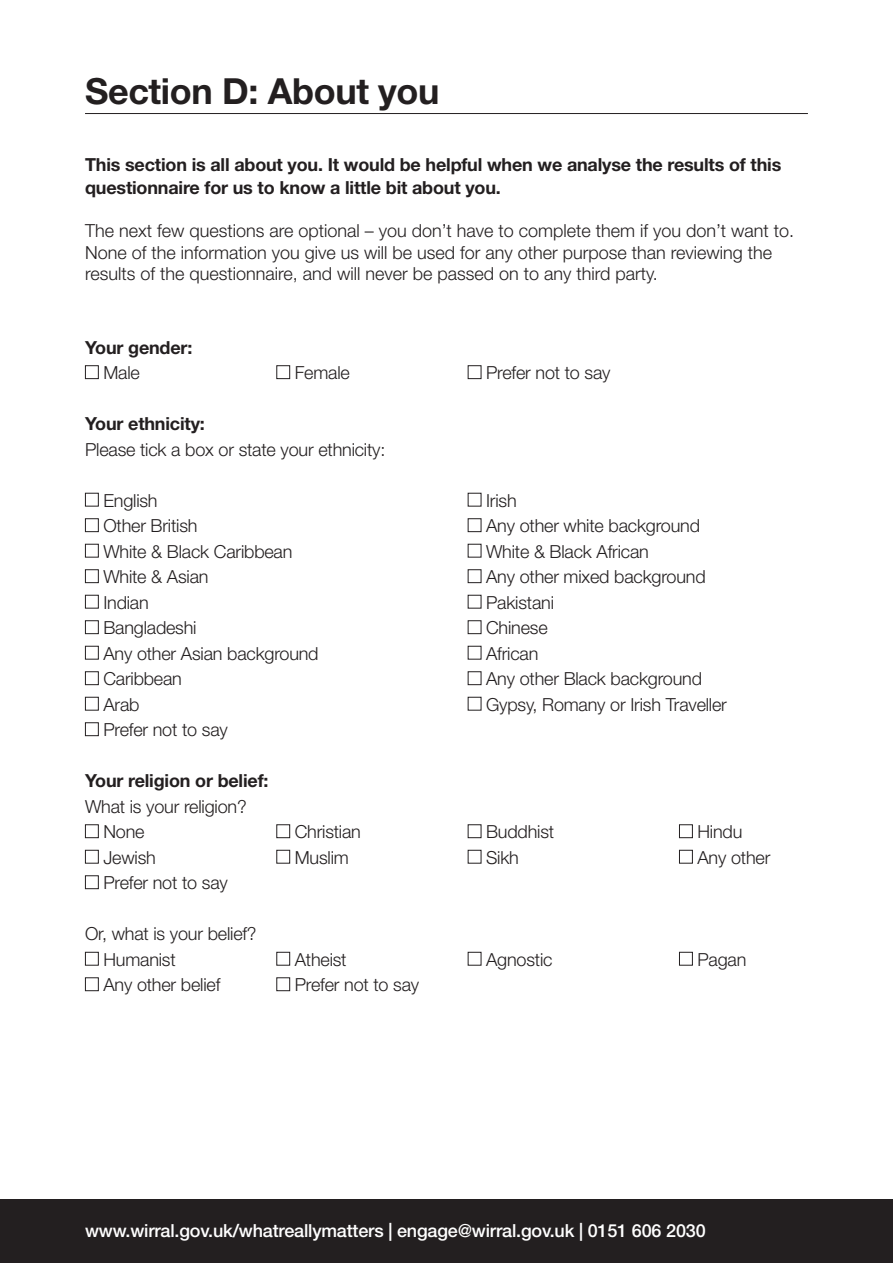
<style>
.page{position:relative;width:893px;height:1263px;background:#fff}
.page>*{position:absolute;margin:0;border:0;box-sizing:border-box;transform-origin:0 0}
.t1{font:700 36px "Helvetica Neue LT Std";letter-spacing:-.01em;color:#231f20}
.t2{font:300 18px/21.6px "Helvetica Neue LT Std";letter-spacing:-.01em;color:#231f20}
.t3{font:700 18px/22.5px "Helvetica Neue LT Std";letter-spacing:-.01em;color:#231f20}
.t4{font:500 18px "Helvetica Neue LT Std";letter-spacing:-.01em;color:#fff}
</style>
<div class="page">
<div style="left:85px;top:365px;width:14px;height:14px;border:1px solid #231f20"></div>
<div style="left:276px;top:365px;width:14px;height:14px;border:1px solid #231f20"></div>
<div style="left:468px;top:365px;width:13px;height:14px;border:1px solid #231f20"></div>
<div style="left:85px;top:493px;width:14px;height:13px;border:1px solid #231f20"></div>
<div style="left:468px;top:518px;width:13px;height:14px;border:1px solid #231f20"></div>
<div style="left:85px;top:518px;width:14px;height:14px;border:1px solid #231f20"></div>
<div style="left:85px;top:544px;width:14px;height:13px;border:1px solid #231f20"></div>
<div style="left:468px;top:569px;width:13px;height:14px;border:1px solid #231f20"></div>
<div style="left:85px;top:569px;width:14px;height:14px;border:1px solid #231f20"></div>
<div style="left:85px;top:595px;width:14px;height:13px;border:1px solid #231f20"></div>
<div style="left:468px;top:595px;width:13px;height:13px;border:1px solid #231f20"></div>
<div style="left:85px;top:620px;width:14px;height:14px;border:1px solid #231f20"></div>
<div style="left:468px;top:620px;width:13px;height:14px;border:1px solid #231f20"></div>
<div style="left:85px;top:646px;width:14px;height:13px;border:1px solid #231f20"></div>
<div style="left:468px;top:671px;width:13px;height:14px;border:1px solid #231f20"></div>
<div style="left:85px;top:671px;width:14px;height:14px;border:1px solid #231f20"></div>
<div style="left:468px;top:646px;width:13px;height:13px;border:1px solid #231f20"></div>
<div style="left:85px;top:697px;width:14px;height:13px;border:1px solid #231f20"></div>
<div style="left:679px;top:824px;width:14px;height:14px;border:1px solid #231f20"></div>
<div style="left:468px;top:824px;width:13px;height:14px;border:1px solid #231f20"></div>
<div style="left:276px;top:824px;width:14px;height:14px;border:1px solid #231f20"></div>
<div style="left:85px;top:824px;width:14px;height:14px;border:1px solid #231f20"></div>
<div style="left:679px;top:850px;width:14px;height:13px;border:1px solid #231f20"></div>
<div style="left:468px;top:850px;width:13px;height:13px;border:1px solid #231f20"></div>
<div style="left:276px;top:850px;width:14px;height:13px;border:1px solid #231f20"></div>
<div style="left:85px;top:850px;width:14px;height:13px;border:1px solid #231f20"></div>
<div style="left:85px;top:875px;width:14px;height:14px;border:1px solid #231f20"></div>
<div style="left:679px;top:952px;width:14px;height:13px;border:1px solid #231f20"></div>
<div style="left:468px;top:952px;width:13px;height:13px;border:1px solid #231f20"></div>
<div style="left:276px;top:952px;width:14px;height:13px;border:1px solid #231f20"></div>
<div style="left:85px;top:952px;width:14px;height:13px;border:1px solid #231f20"></div>
<div style="left:276px;top:977px;width:14px;height:14px;border:1px solid #231f20"></div>
<div style="left:85px;top:977px;width:14px;height:14px;border:1px solid #231f20"></div>
<div style="left:468px;top:697px;width:13px;height:13px;border:1px solid #231f20"></div>
<div style="left:85px;top:722px;width:14px;height:14px;border:1px solid #231f20"></div>
<div style="left:0;top:1199px;width:893px;height:64px;background:#231f20"></div>
<hr style="left:85px;top:113px;width:723px;height:1px;background:#231f20">
<h1 class="t1" style="left:85px;top:78px;width:356px">Section D: About you</h1>
<p class="t3" style="left:85px;top:155px;width:698px">This section is all about you. It would be helpful when we analyse the results of this questionnaire for us to know a little bit about you.</p>
<p class="t2" style="left:85px;top:221px;width:711px">The next few questions are optional – you don’t have to complete them if you don’t want to.<br>None of the information you give us will be used for any other purpose than reviewing the results of the questionnaire, and will never be passed on to any third party.</p>
<p class="t3" style="left:85px;top:337px;width:109px">Your gender:</p>
<p class="t2" style="left:103px;top:363px;width:38px">Male</p>
<p class="t2" style="left:295px;top:363px;width:57px">Female</p>
<p class="t2" style="left:486px;top:363px;width:126px">Prefer not to say</p>
<p class="t3" style="left:85px;top:414px;width:121px">Your ethnicity:</p>
<p class="t2" style="left:85px;top:440px;width:302px">Please tick a box or state your ethnicity:</p>
<p class="t2" style="left:103px;top:491px;width:56px">English</p>
<p class="t2" style="left:486px;top:491px;width:32px">Irish</p>
<p class="t2" style="left:103px;top:516px;width:96px">Other British</p>
<p class="t2" style="left:486px;top:516px;width:215px">Any other white background</p>
<p class="t2" style="left:103px;top:542px;width:191px">White &amp; Black Caribbean</p>
<p class="t2" style="left:486px;top:542px;width:164px">White &amp; Black African</p>
<p class="t2" style="left:103px;top:567px;width:107px">White &amp; Asian</p>
<p class="t2" style="left:486px;top:567px;width:221px">Any other mixed background</p>
<p class="t2" style="left:103px;top:593px;width:47px">Indian</p>
<p class="t2" style="left:486px;top:593px;width:69px">Pakistani</p>
<p class="t2" style="left:103px;top:618px;width:95px">Bangladeshi</p>
<p class="t2" style="left:486px;top:618px;width:63px">Chinese</p>
<p class="t2" style="left:103px;top:644px;width:217px">Any other Asian background</p>
<p class="t2" style="left:486px;top:644px;width:54px">African</p>
<p class="t2" style="left:103px;top:669px;width:80px">Caribbean</p>
<p class="t2" style="left:486px;top:669px;width:217px">Any other Black background</p>
<p class="t2" style="left:103px;top:695px;width:38px">Arab</p>
<p class="t2" style="left:486px;top:695px;width:242px">Gypsy, Romany or Irish Traveller</p>
<p class="t2" style="left:103px;top:720px;width:126px">Prefer not to say</p>
<p class="t3" style="left:85px;top:771px;width:185px">Your religion or belief:</p>
<p class="t2" style="left:103px;top:795px;width:145px;line-height:25.5px;text-indent:-18px">What is your religion?<br>None</p>
<p class="t2" style="left:295px;top:822px;width:68px">Christian</p>
<p class="t2" style="left:486px;top:822px;width:70px">Buddhist</p>
<p class="t2" style="left:697px;top:822px;width:46px">Hindu</p>
<p class="t2" style="left:103px;top:848px;width:54px">Jewish</p>
<p class="t2" style="left:295px;top:848px;width:56px">Muslim</p>
<p class="t2" style="left:486px;top:848px;width:34px">Sikh</p>
<p class="t2" style="left:697px;top:848px;width:74px">Any other</p>
<p class="t2" style="left:103px;top:873px;width:126px">Prefer not to say</p>
<p class="t2" style="left:103px;top:923px;width:155px;line-height:25.5px;text-indent:-18px">Or, what is your belief?<br>Humanist</p>
<p class="t2" style="left:295px;top:950px;width:53px">Atheist</p>
<p class="t2" style="left:486px;top:950px;width:68px">Agnostic</p>
<p class="t2" style="left:697px;top:950px;width:50px">Pagan</p>
<p class="t2" style="left:103px;top:975px;width:118px">Any other belief</p>
<p class="t2" style="left:295px;top:975px;width:126px">Prefer not to say</p>
<p class="t4" style="left:85px;top:1224px;width:622px">www.wirral.gov.uk/whatreallymatters | engage@wirral.gov.uk | 0151 606 2030</p>
</div>
